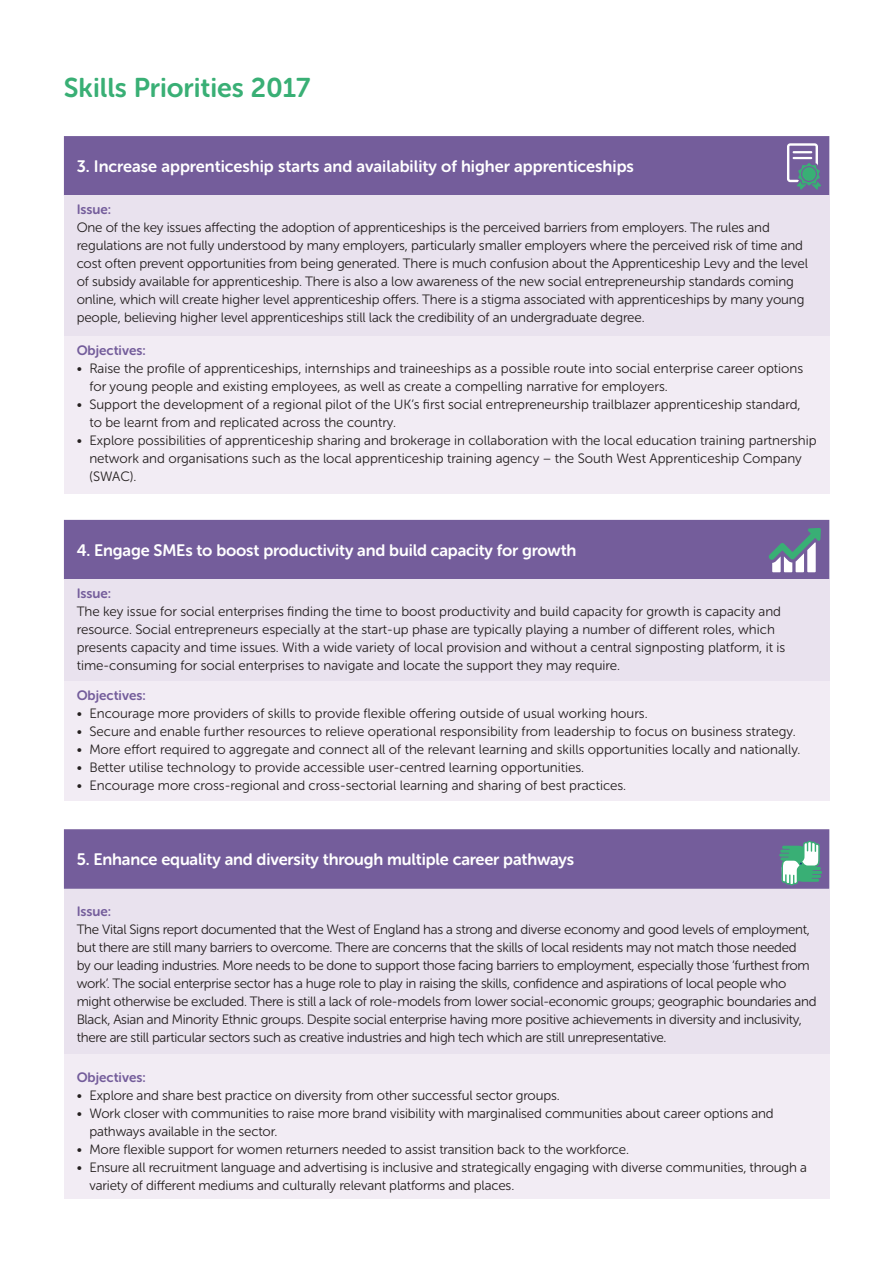
<style>
.page{position:relative;width:893px;height:1263px;background:#fff}
.page>*{position:absolute;margin:0;border:0;box-sizing:border-box;transform-origin:0 0}
.t1{font:27px "Museo Sans Rounded 700";color:#39af75}
.t2{font:16.5px "Museo Sans Rounded 700";letter-spacing:-.01em;color:#fff}
.t3{font:13.5px/18px "Museo Sans Rounded 300";letter-spacing:-.01em;color:#241f1f}
.t4{font:13.5px "Museo Sans Rounded 700";color:#745d9b}
</style>
<div class="page">
<div style="left:64px;top:829px;width:765px;height:60px;background:#745d9b"></div>
<div style="left:64px;top:889px;width:765px;height:165px;background:#e9e2ee"></div>
<div style="left:64px;top:1054px;width:765px;height:145px;background:#f2ecf4"></div>
<svg style="left:779px;top:841px;width:43px;height:44px"></svg>
<div style="left:64px;top:520px;width:765px;height:59px;background:#745d9b"></div>
<div style="left:64px;top:579px;width:765px;height:102px;background:#e9e2ee"></div>
<div style="left:64px;top:681px;width:765px;height:119px;background:#f2ecf4"></div>
<svg style="left:768px;top:528px;width:53px;height:44px"></svg>
<div style="left:64px;top:136px;width:765px;height:60px;background:#745d9b"></div>
<div style="left:64px;top:196px;width:765px;height:140px;background:#e9e2ee"></div>
<div style="left:64px;top:336px;width:765px;height:157px;background:#f2ecf4"></div>
<svg style="left:787px;top:143px;width:34px;height:47px;background:#818da5"></svg>
<h1 class="t1" style="left:64px;top:72px;width:248px">Skills Priorities 2017</h1>
<p class="t2" style="left:77px;top:157px;width:559px">3. Increase apprenticeship starts and availability of higher apprenticeships</p>
<p class="t4" style="left:77px;top:202px;width:36px">Issue:</p>
<p class="t3" style="left:77px;top:219px;width:733px">One of the key issues affecting the adoption of apprenticeships is the perceived barriers from employers. The rules and regulations are not fully understood by many employers, particularly smaller employers where the perceived risk of time and cost often prevent opportunities from being generated. There is much confusion about the Apprenticeship Levy and the level of subsidy available for apprenticeship. There is also a low awareness of the new social entrepreneurship standards coming online, which will create higher level apprenticeship offers. There is a stigma associated with apprenticeships by many young people, believing higher level apprenticeships still lack the credibility of an undergraduate degree.</p>
<p class="t4" style="left:77px;top:342px;width:71px">Objectives:</p>
<p class="t3" style="left:89px;top:359px;width:715px;text-indent:-13px">• Raise the profile of apprenticeships, internships and traineeships as a possible route into social enterprise career options for young people and existing employees, as well as create a compelling narrative for employers.</p>
<p class="t3" style="left:89px;top:395px;width:713px;text-indent:-13px">• Support the development of a regional pilot of the UK’s first social entrepreneurship trailblazer apprenticeship standard, to be learnt from and replicated across the country.</p>
<p class="t3" style="left:89px;top:431px;width:729px;text-indent:-13px">• Explore possibilities of apprenticeship sharing and brokerage in collaboration with the local education training partnership network and organisations such as the local apprenticeship training agency – the South West Apprenticeship Company (SWAC).</p>
<p class="t2" style="left:77px;top:541px;width:501px">4. Engage SMEs to boost productivity and build capacity for growth</p>
<p class="t4" style="left:77px;top:586px;width:36px">Issue:</p>
<p class="t3" style="left:77px;top:602px;width:710px">The key issue for social enterprises finding the time to boost productivity and build capacity for growth is capacity and resource. Social entrepreneurs especially at the start-up phase are typically playing a number of different roles, which presents capacity and time issues. With a wide variety of local provision and without a central signposting platform, it is time-consuming for social enterprises to navigate and locate the support they may require.</p>
<p class="t4" style="left:77px;top:688px;width:71px">Objectives:</p>
<p class="t3" style="left:77px;top:704px;width:573px">• Encourage more providers of skills to provide flexible offering outside of usual working hours.</p>
<p class="t3" style="left:77px;top:722px;width:720px">• Secure and enable further resources to relieve operational responsibility from leadership to focus on business strategy.</p>
<p class="t3" style="left:77px;top:740px;width:725px">• More effort required to aggregate and connect all of the relevant learning and skills opportunities locally and nationally.</p>
<p class="t3" style="left:77px;top:758px;width:509px">• Better utilise technology to provide accessible user-centred learning opportunities.</p>
<p class="t3" style="left:77px;top:776px;width:551px">• Encourage more cross-regional and cross-sectorial learning and sharing of best practices.</p>
<p class="t2" style="left:77px;top:850px;width:499px">5. Enhance equality and diversity through multiple career pathways</p>
<p class="t4" style="left:77px;top:904px;width:36px">Issue:</p>
<p class="t3" style="left:77px;top:920px;width:741px">The Vital Signs report documented that the West of England has a strong and diverse economy and good levels of employment, but there are still many barriers to overcome. There are concerns that the skills of local residents may not match those needed<br>by our leading industries. More needs to be done to support those facing barriers to employment, especially those ‘furthest from work’. The social enterprise sector has a huge role to play in raising the skills, confidence and aspirations of local people who might otherwise be excluded. There is still a lack of role-models from lower social-economic groups; geographic boundaries and Black, Asian and Minority Ethnic groups. Despite social enterprise having more positive achievements in diversity and inclusivity, there are still particular sectors such as creative industries and high tech which are still unrepresentative.</p>
<p class="t4" style="left:77px;top:1069px;width:71px">Objectives:</p>
<p class="t3" style="left:77px;top:1086px;width:485px">• Explore and share best practice on diversity from other successful sector groups.</p>
<p class="t3" style="left:89px;top:1104px;width:686px;text-indent:-13px">• Work closer with communities to raise more brand visibility with marginalised communities about career options and pathways available in the sector.</p>
<p class="t3" style="left:77px;top:1140px;width:554px">• More flexible support for women returners needed to assist transition back to the workforce.</p>
<p class="t3" style="left:89px;top:1158px;width:719px;text-indent:-13px">• Ensure all recruitment language and advertising is inclusive and strategically engaging with diverse communities, through a variety of different mediums and culturally relevant platforms and places.</p>
</div>
